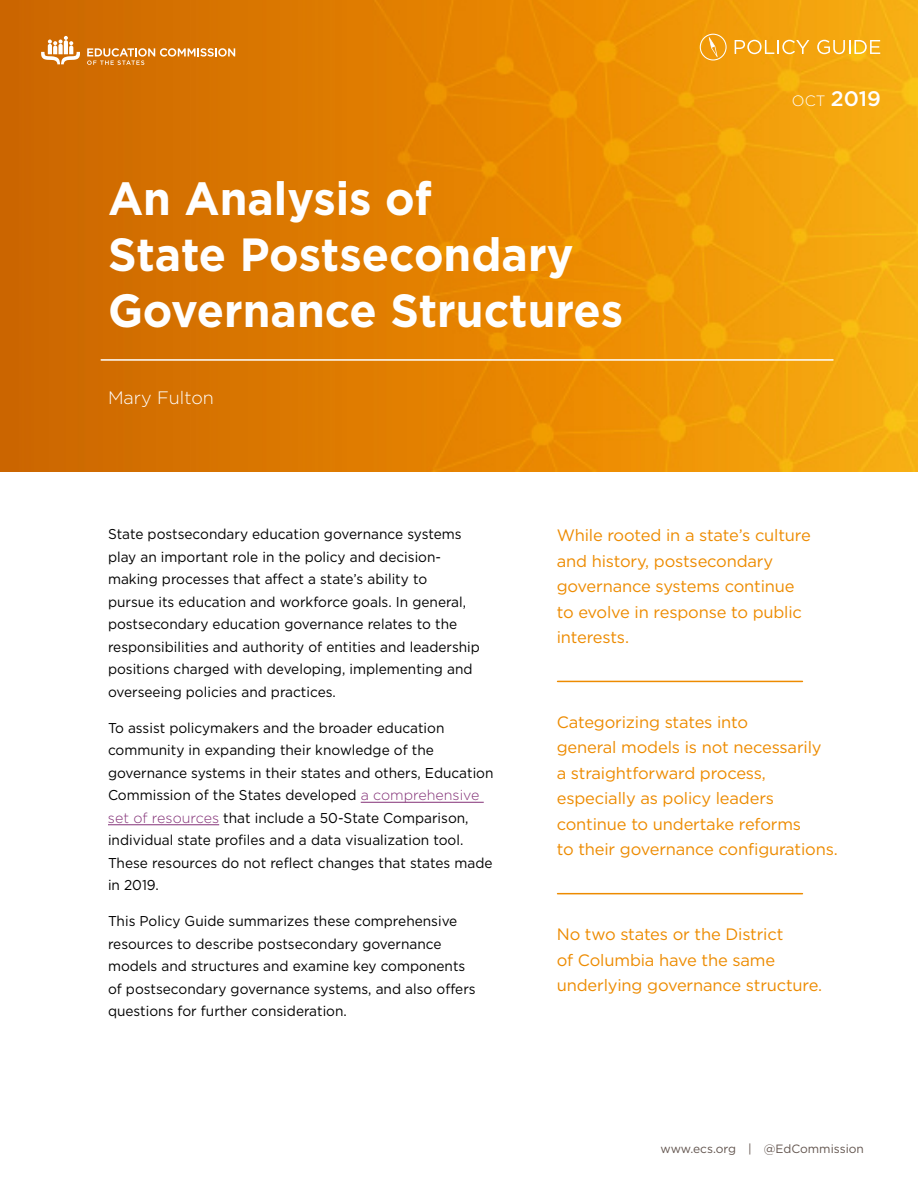
<style>
.page{position:relative;width:918px;height:1188px;background:#fff}
.page>*{position:absolute;margin:0;border:0;box-sizing:border-box;transform-origin:0 0}
.t1{font:700 46.5px/55.8px "Gotham";color:#fff;scale:.96 1}
.t2{font:500 21px "Gotham";color:#fff}
.t3{font:300 18px "Gotham";color:#fff}
.t4{font:16.5px/25.5px "Gotham";letter-spacing:-.01em;color:#ed8b00}
.t5{font:14.25px/22.5px "Gotham";color:#000;scale:.96 1}
.t6{font:12px "Gotham";color:#63554f}
.s1{font-weight:300;font-size:15px}
.s2{font-weight:300;color:#833177}
</style>
<div class="page">
<img style="left:0;top:0;width:918px;height:471px">
<hr style="left:101px;top:359px;width:732px;height:2px;background:#fff">
<hr style="left:558px;top:681px;width:244px;height:1px;background:#ed8b00">
<hr style="left:558px;top:893px;width:244px;height:1px;background:#ed8b00">
<svg style="left:41px;top:36px;width:39px;height:28px"></svg>
<svg style="left:87px;top:48px;width:148px;height:17px;background:#de933f"></svg>
<svg style="left:735px;top:40px;width:74px;height:14px"></svg>
<svg style="left:817px;top:40px;width:63px;height:14px"></svg>
<svg style="left:700px;top:34px;width:27px;height:27px"></svg>
<hr style="left:361px;top:802px;width:123px;height:1px;background:#833177">
<hr style="left:108px;top:825px;width:111px;height:1px;background:#833177">
<h1 class="t1" style="left:108px;top:171px;width:538px">An Analysis of<br>State Postsecondary<br>Governance Structures</h1>
<p class="t3" style="left:108px;top:388px;width:107px">Mary Fulton</p>
<h2 class="t2" style="left:792px;top:87px;width:91px"><span class="s1">OCT</span> 2019</h2>
<p class="t5" style="left:108px;top:523px;width:389px">State postsecondary education governance systems play an important role in the policy and decision&shy;making processes that affect a state’s ability to<br>pursue its education and workforce goals. In general, postsecondary education governance relates to the responsibilities and authority of entities and leadership positions charged with developing, implementing and overseeing policies and practices.</p>
<p class="t5" style="left:108px;top:716px;width:403px">To assist policymakers and the broader education community in expanding their knowledge of the governance systems in their states and others, Education Commission of the States developed <span class="s2">a comprehensive set of resources</span> that include a 50-State Comparison, individual state profiles and a data visualization tool.<br>These resources do not reflect changes that states made in 2019.</p>
<p class="t5" style="left:108px;top:910px;width:385px">This Policy Guide summarizes these comprehensive resources to describe postsecondary governance models and structures and examine key components of postsecondary governance systems, and also offers questions for further consideration.</p>
<p class="t4" style="left:557px;top:522px;width:256px">While rooted in a state’s culture and history, postsecondary governance systems continue to evolve in response to public interests.</p>
<p class="t4" style="left:557px;top:709px;width:283px">Categorizing states into<br>general models is not necessarily<br>a straightforward process, especially as policy leaders continue to undertake reforms<br>to their governance configurations.</p>
<p class="t4" style="left:557px;top:921px;width:267px">No two states or the District<br>of Columbia have the same underlying governance structure.</p>
<p class="t6" style="left:661px;top:1141px;width:205px">www.ecs.org | @EdCommission</p>
</div>
